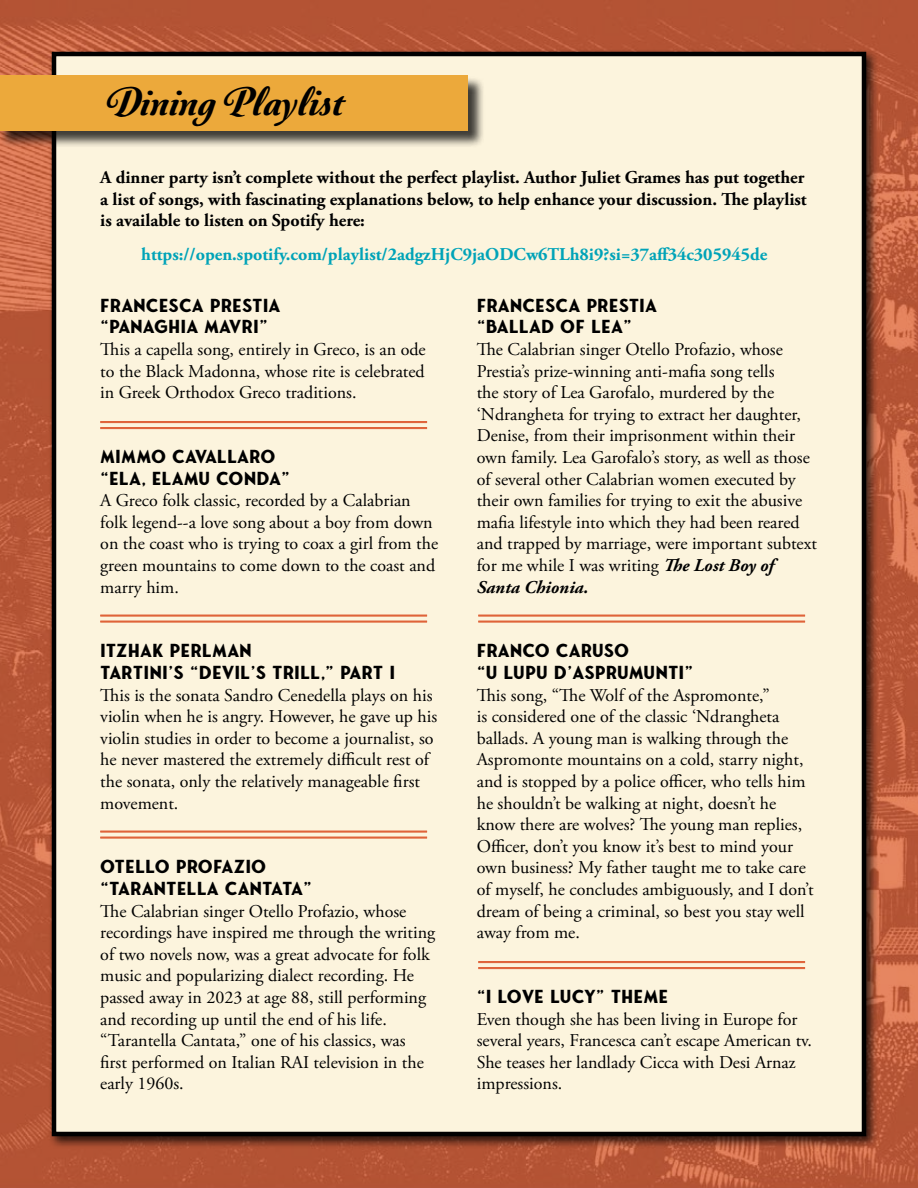
<style>
.page{position:relative;width:918px;height:1188px;background:#fff}
.page>*{position:absolute;margin:0;border:0;box-sizing:border-box;transform-origin:0 0}
.t1{font:italic 700 36px "Australis Pro Swash";color:#000}
.t2{font:18px/21.6px "Adobe Garamond Pro";color:#000}
.t3{font:700 18px/21.6px "Fonseca";color:#000}
.t4{font:700 18px/21.6px "Adobe Garamond Pro";color:#000}
.t5{font:700 18px "Adobe Garamond Pro";color:#00a3b8}
.s1{font-weight:700;font-style:italic}
</style>
<div class="page">
<img style="left:0;top:0;width:918px;height:1188px">
<div style="left:49px;top:49px;width:830px;height:1100px;background:#000;opacity:.75"></div>
<div style="left:54px;top:54px;width:810px;height:1080px;background:#fcf4dd"></div>
<div style="left:52px;top:52px;width:814px;height:1084px;border:4px solid #000"></div>
<div style="left:0;top:76px;width:486px;height:72px;background:#000;opacity:.75"></div>
<div style="left:0;top:75px;width:468px;height:55px;background:#eca93b"></div>
<hr style="left:100px;top:421px;width:327px;height:1px;background:#df6137">
<hr style="left:100px;top:422px;width:327px;height:1px;background:#df6137">
<hr style="left:100px;top:615px;width:327px;height:1px;background:#df6137">
<hr style="left:100px;top:616px;width:327px;height:1px;background:#df6137">
<hr style="left:100px;top:831px;width:327px;height:1px;background:#df6137">
<hr style="left:100px;top:832px;width:327px;height:1px;background:#df6137">
<hr style="left:478px;top:615px;width:327px;height:1px;background:#df6137">
<hr style="left:478px;top:616px;width:327px;height:1px;background:#df6137">
<hr style="left:478px;top:961px;width:327px;height:1px;background:#df6137">
<hr style="left:478px;top:962px;width:327px;height:1px;background:#df6137">
<hr style="left:100px;top:427px;width:327px;height:1px;background:#df6137">
<hr style="left:100px;top:428px;width:327px;height:1px;background:#df6137">
<hr style="left:100px;top:621px;width:327px;height:1px;background:#df6137">
<hr style="left:100px;top:622px;width:327px;height:1px;background:#df6137">
<hr style="left:100px;top:837px;width:327px;height:1px;background:#df6137">
<hr style="left:100px;top:838px;width:327px;height:1px;background:#df6137">
<hr style="left:478px;top:621px;width:327px;height:1px;background:#df6137">
<hr style="left:478px;top:622px;width:327px;height:1px;background:#df6137">
<hr style="left:478px;top:967px;width:327px;height:1px;background:#df6137">
<hr style="left:478px;top:968px;width:327px;height:1px;background:#df6137">
<h1 class="t1" style="left:105px;top:80px;width:240px">Dining Playlist</h1>
<p class="t4" style="left:100px;top:167px;width:708px">A dinner party isn’t complete without the perfect playlist. Author Juliet Grames has put together a list of songs, with fascinating explanations below, to help enhance your discussion. The playlist is available to listen on Spotify here:</p>
<p class="t5" style="left:141px;top:244px;width:628px">https://open.spotify.com/playlist/2adgzHjC9jaODCw6TLh8i9?si=37aff34c305945de</p>
<p class="t3" style="left:100px;top:295px;width:182px">FRANCESCA PRESTIA “PANAGHIA MAVRI”</p>
<p class="t2" style="left:100px;top:339px;width:327px;text-align:justify">This a capella song, entirely in Greco, is an ode to the Black Madonna, whose rite is celebrated in Greek Orthodox Greco traditions.</p>
<p class="t3" style="left:477px;top:295px;width:182px">FRANCESCA PRESTIA “BALLAD OF LEA”</p>
<p class="t2" style="left:477px;top:339px;width:342px">The Calabrian singer Otello Profazio, whose Prestia’s prize-winning anti-mafia song tells<br>the story of Lea Garofalo, murdered by the ‘Ndrangheta for trying to extract her daughter, Denise, from their imprisonment within their own family. Lea Garofalo’s story, as well as those of several other Calabrian women executed by their own families for trying to exit the abusive mafia lifestyle into which they had been reared and trapped by marriage, were important subtext for me while I was writing <span class="s1">The Lost Boy of Santa Chionia.</span></p>
<p class="t3" style="left:100px;top:446px;width:191px">MIMMO CAVALLARO “ELA, ELAMU CONDA”</p>
<p class="t2" style="left:100px;top:490px;width:339px">A Greco folk classic, recorded by a Calabrian folk legend--a love song about a boy from down on the coast who is trying to coax a girl from the green mountains to come down to the coast and marry him.</p>
<p class="t3" style="left:100px;top:640px;width:296px">ITZHAK PERLMAN<br>TARTINI’S “DEVIL’S TRILL,” PART I</p>
<p class="t2" style="left:100px;top:685px;width:338px">This is the sonata Sandro Cenedella plays on his violin when he is angry. However, he gave up his violin studies in order to become a journalist, so he never mastered the extremely difficult rest of the sonata, only the relatively manageable first movement.</p>
<p class="t3" style="left:100px;top:856px;width:213px">OTELLO PROFAZIO “TARANTELLA CANTATA”</p>
<p class="t2" style="left:100px;top:901px;width:336px">The Calabrian singer Otello Profazio, whose recordings have inspired me through the writing of two novels now, was a great advocate for folk music and popularizing dialect recording. He passed away in 2023 at age 88, still performing and recording up until the end of his life. “Tarantella Cantata,” one of his classics, was first performed on Italian RAI television in the early 1960s.</p>
<p class="t3" style="left:477px;top:640px;width:218px">FRANCO CARUSO<br>“U LUPU D’ASPRUMUNTI”</p>
<p class="t2" style="left:477px;top:685px;width:338px">This song, “The Wolf of the Aspromonte,”<br>is considered one of the classic ‘Ndrangheta ballads. A young man is walking through the Aspromonte mountains on a cold, starry night, and is stopped by a police officer, who tells him he shouldn’t be walking at night, doesn’t he know there are wolves? The young man replies, Officer, don’t you know it’s best to mind your own business? My father taught me to take care of myself, he concludes ambiguously, and I don’t dream of being a criminal, so best you stay well away from me.</p>
<p class="t3" style="left:477px;top:986px;width:193px">“I LOVE LUCY” THEME</p>
<p class="t2" style="left:477px;top:1009px;width:337px">Even though she has been living in Europe for several years, Francesca can’t escape American tv.<br>She teases her landlady Cicca with Desi Arnaz impressions.</p>
</div>
